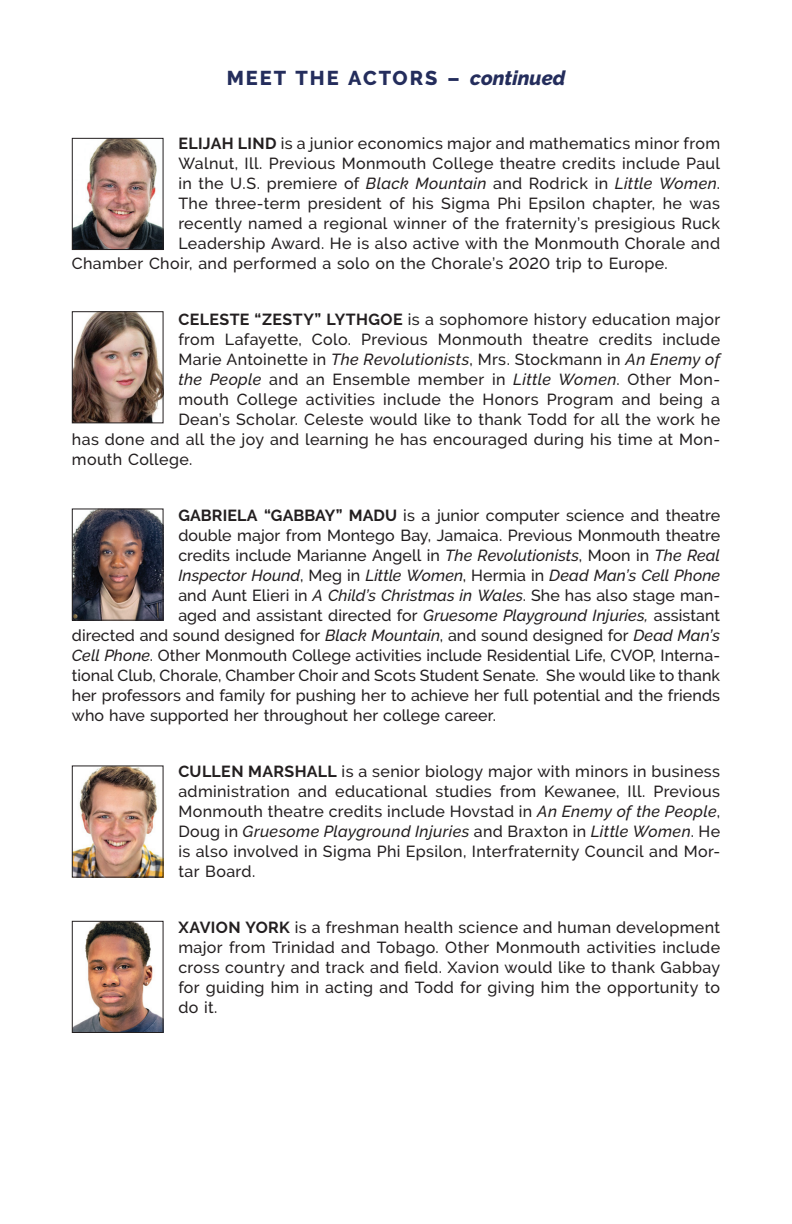
<style>
.page{position:relative;width:792px;height:1224px;background:#fff}
.page>*{position:absolute;margin:0;border:0;box-sizing:border-box;transform-origin:0 0}
.Subhead_green_1p_aft{font:800 20px "Raleway";letter-spacing:.1em;color:#242d5c}
.Body_bio{font:500 16px/20px "Raleway";letter-spacing:.02em;color:#231f20;text-align:justify}
.Body_bio-2{font:500 16px "Raleway";color:#231f20}
.Body_bio-3{font:italic 500 16px "Raleway";letter-spacing:.005em;color:#231f20}
.s1{font-style:italic}
.s2{font-weight:700}
.s3{font-style:normal}
</style>
<div class="page">
<img style="left:74px;top:140px;width:87px;height:108px">
<div style="left:72px;top:138px;width:91px;height:112px;border:1px solid #231f20"></div>
<img style="left:74px;top:313px;width:87px;height:108px">
<div style="left:72px;top:311px;width:91px;height:112px;border:1px solid #231f20"></div>
<img style="left:74px;top:511px;width:87px;height:108px">
<div style="left:72px;top:509px;width:91px;height:112px;border:1px solid #231f20"></div>
<img style="left:74px;top:768px;width:87px;height:108px">
<div style="left:72px;top:766px;width:91px;height:112px;border:1px solid #231f20"></div>
<img style="left:74px;top:923px;width:87px;height:108px">
<div style="left:72px;top:921px;width:91px;height:112px;border:1px solid #231f20"></div>
<p class="Subhead_green_1p_aft" style="left:227px;top:67px;width:340px">MEET THE ACTORS – <span class="s1">continued</span></p>
<p class="Body_bio" style="left:178px;top:133px;width:543px"><span class="s2">ELIJAH LIND</span> is a junior economics major and mathematics minor from</p>
<p class="Body_bio" style="left:178px;top:153px;width:543px">Walnut, Ill. Previous Monmouth College theatre credits include Paul</p>
<p class="Body_bio" style="left:178px;top:173px;width:543px">in the U.S. premiere of <span class="s1">Black Mountain</span> and Rodrick in <span class="s1">Little Women</span>.</p>
<p class="Body_bio" style="left:178px;top:193px;width:543px">The three-term president of his Sigma Phi Epsilon chapter, he was</p>
<p class="Body_bio" style="left:178px;top:213px;width:543px">recently named a regional winner of the fraternity’s presigious Ruck</p>
<p class="Body_bio" style="left:178px;top:233px;width:543px">Leadership Award. He is also active with the Monmouth Chorale and</p>
<p class="Body_bio" style="left:72px;top:253px;width:597px">Chamber Choir, and performed a solo on the Chorale’s 2020 trip to Europe.</p>
<p class="Body_bio" style="left:178px;top:309px;width:543px"><span class="s2">CELESTE “ZESTY” LYTHGOE</span> is a sophomore history education major</p>
<p class="Body_bio" style="left:178px;top:329px;width:543px">from Lafayette, Colo. Previous Monmouth theatre credits include</p>
<p class="Body_bio" style="left:178px;top:349px;width:543px">Marie Antoinette in <span class="s1">The Revolutionists</span>, Mrs. Stockmann in <span class="s1">An Enemy of</span></p>
<p class="Body_bio" style="left:178px;top:369px;width:543px"><span class="s1">the People</span> and an Ensemble member in <span class="s1">Little Women</span>. Other Mon-</p>
<p class="Body_bio" style="left:178px;top:389px;width:543px">mouth College activities include the Honors Program and being a</p>
<p class="Body_bio" style="left:178px;top:409px;width:543px">Dean’s Scholar. Celeste would like to thank Todd for all the work he</p>
<p class="Body_bio" style="left:72px;top:429px;width:650px">has done and all the joy and learning he has encouraged during his time at Mon-</p>
<p class="Body_bio" style="left:72px;top:449px;width:122px">mouth College.</p>
<p class="Body_bio" style="left:178px;top:505px;width:543px"><span class="s2">GABRIELA “GABBAY” MADU</span> is a junior computer science and theatre</p>
<p class="Body_bio" style="left:178px;top:525px;width:543px">double major from Montego Bay, Jamaica. Previous Monmouth theatre</p>
<p class="Body_bio" style="left:178px;top:545px;width:543px">credits include Marianne Angell in <span class="s1">The Revolutionists</span>, Moon in <span class="s1">The Real</span></p>
<p class="Body_bio-3" style="left:178px;top:566px;width:543px">Inspector Hound<span class="s3">, Meg in</span> Little Women<span class="s3">, Hermia in</span> Dead Man’s Cell Phone</p>
<p class="Body_bio" style="left:178px;top:585px;width:543px">and Aunt Elieri in <span class="s1">A Child’s Christmas in Wales</span>. She has also stage man-</p>
<p class="Body_bio" style="left:178px;top:605px;width:543px">aged and assistant directed for <span class="s1">Gruesome Playground Injuries,</span> assistant</p>
<p class="Body_bio" style="left:72px;top:625px;width:650px">directed and sound designed for <span class="s1">Black Mountain</span>, and sound designed for <span class="s1">Dead Man’s</span></p>
<p class="Body_bio-2" style="left:72px;top:646px;width:650px"><span class="s1">Cell Phone</span>. Other Monmouth College activities include Residential Life, CVOP, Interna-</p>
<p class="Body_bio" style="left:72px;top:665px;width:650px">tional Club, Chorale, Chamber Choir and Scots Student Senate. She would like to thank</p>
<p class="Body_bio" style="left:72px;top:685px;width:650px">her professors and family for pushing her to achieve her full potential and the friends</p>
<p class="Body_bio" style="left:72px;top:705px;width:426px">who have supported her throughout her college career.</p>
<p class="Body_bio" style="left:178px;top:761px;width:543px"><span class="s2">CULLEN MARSHALL</span> is a senior biology major with minors in business administration and educational studies from Kewanee, Ill. Previous Monmouth theatre credits include Hovstad in <span class="s1">An Enemy of the People</span>, Doug in <span class="s1">Gruesome Playground Injuries</span> and Braxton in <span class="s1">Little Women</span>. He is also involved in Sigma Phi Epsilon, Interfraternity Council and Mor&shy;tar Board.</p>
<p class="Body_bio" style="left:178px;top:917px;width:543px"><span class="s2">XAVION YORK</span> is a freshman health science and human development major from Trinidad and Tobago. Other Monmouth activities include cross country and track and field. Xavion would like to thank Gabbay for guiding him in acting and Todd for giving him the opportunity to do it.</p>
</div>
